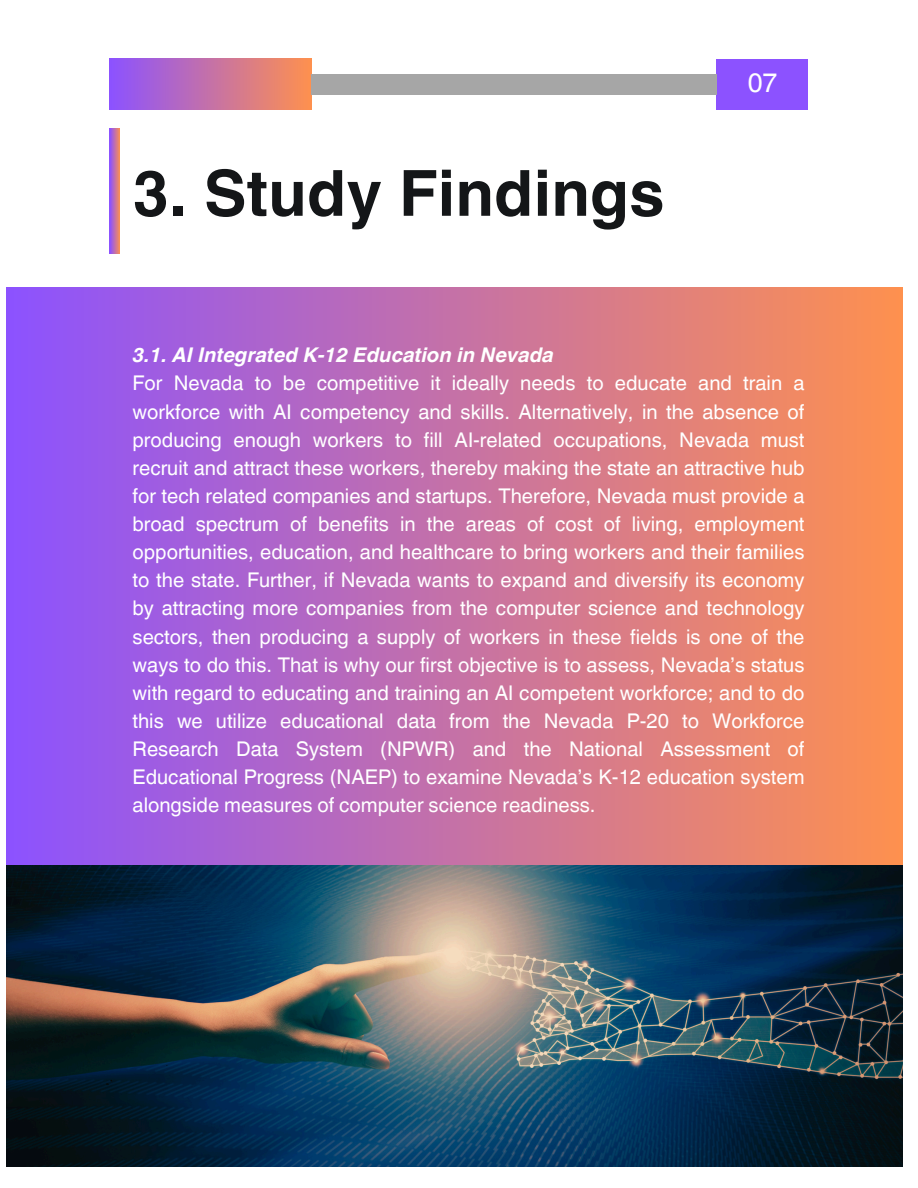
<style>
.page{position:relative;width:918px;height:1188px;background:#fff}
.page>*{position:absolute;margin:0;border:0;box-sizing:border-box;transform-origin:0 0}
.t1{font:700 63.6px "Helvetica World";color:#141618}
.t2{font:26.85px "Helvetica World";color:#fff}
.t3{font:20.25px/28.2px "Helvetica World";color:#fff;text-align:justify}
.t4{font:italic 700 20.25px "Helvetica World";color:#fff}
</style>
<div class="page">
<div style="left:110px;top:59px;width:201px;height:50px;background:linear-gradient(to right,#8c52ff,#fe904f)"></div>
<div style="left:716px;top:59px;width:92px;height:50px;background:#8c52ff"></div>
<div style="left:311px;top:74px;width:405px;height:20px;background:#a6a6a6"></div>
<div style="left:6px;top:288px;width:896px;height:690px;background:linear-gradient(to right,#8c52ff,#fe904f)"></div>
<svg style="left:110px;top:128px;width:10px;height:125px"></svg>
<img style="left:6px;top:865px;width:897px;height:302px">
<p class="t1" style="left:133px;top:141px;width:533px">3. Study Findings</p>
<p class="t2" style="left:748px;top:67px;width:31px">07</p>
<p class="t4" style="left:133px;top:339px;width:423px">3.1. AI Integrated K-12 Education in Nevada</p>
<h1 class="t3" style="left:133px;top:369px;width:673px">For Nevada to be competitive it ideally needs to educate and train a workforce with AI competency and skills. Alternatively, in the absence of producing enough workers to fill AI-related occupations, Nevada must recruit and attract these workers, thereby making the state an attractive hub for tech related companies and startups. Therefore, Nevada must provide a broad spectrum of benefits in the areas of cost of living, employment opportunities, education, and healthcare to bring workers and their families to the state. Further, if Nevada wants to expand and diversify its economy by attracting more companies from the computer science and technology sectors, then producing a supply of workers in these fields is one of the ways to do this. That is why our first objective is to assess, Nevada’s status with regard to educating and training an AI competent workforce; and to do this we utilize educational data from the Nevada P-20 to Workforce Research Data System (NPWR) and the National Assessment of Educational Progress (NAEP) to examine Nevada’s K-12 education system alongside measures of computer science readiness.</h1>
</div>
